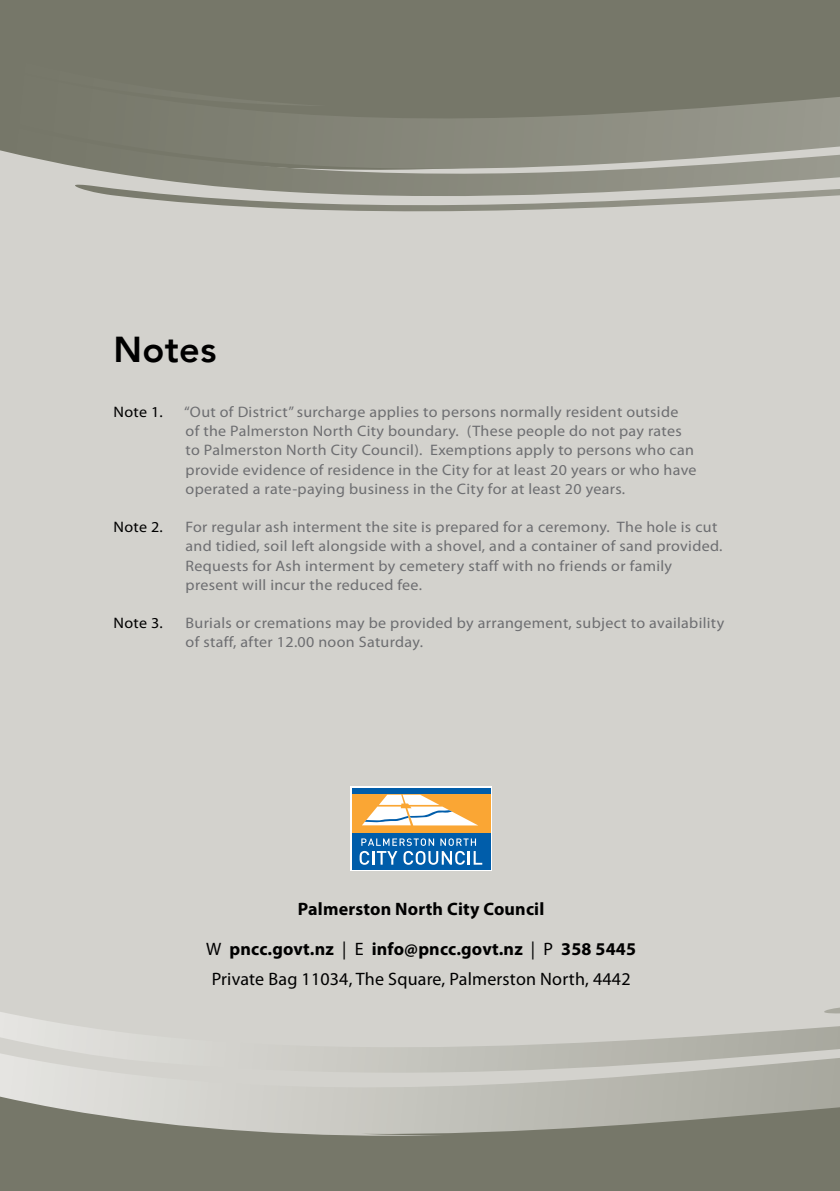
<style>
.page{position:relative;width:840px;height:1191px;background:#fff}
.page>*{position:absolute;margin:0;border:0;box-sizing:border-box;transform-origin:0 0}
.t1{font:800 36px "Avenir";letter-spacing:.01em;color:#000}
.t2{font:18px/30px "Myriad Pro";letter-spacing:.01em;color:#000;text-align:center}
.t3{font:700 18px "Myriad Pro";letter-spacing:.01em;color:#000}
.t4{font:15.2px/19.2px "Myriad Pro";letter-spacing:.02em;color:#6d6e71;scale:1.05 1}
.t5{font:15.2px "Myriad Pro";letter-spacing:.02em;color:#000;scale:1.05 1}
.s1{font-weight:700}
</style>
<div class="page">
<div style="left:0;top:0;width:839px;height:1191px;background:#d3d2cd"></div>
<div style="left:0;top:0;width:839px;height:56px;background:#767769"></div>
<svg style="left:0;top:56px;width:839px;height:156px;background:#8c8d81"></svg>
<div style="left:0;top:1137px;width:839px;height:54px;background:#767769"></div>
<svg style="left:0;top:1008px;width:839px;height:129px"></svg>
<svg style="left:350px;top:786px;width:142px;height:85px"></svg>
<div style="left:351px;top:788px;width:139px;height:81px;background:#005daa"></div>
<div style="left:351px;top:794px;width:139px;height:38px;background:#faa634"></div>
<svg style="left:359px;top:838px;width:123px;height:26px"></svg>
<svg style="left:362px;top:794px;width:115px;height:31px"></svg>
<h1 class="t1" style="left:113px;top:321px;width:104px">Notes</h1>
<p class="t5" style="left:113px;top:402px;width:49px">Note 1.</p>
<p class="t4" style="left:184px;top:402px;width:489px">“Out of District” surcharge applies to persons normally resident outside<br>of the Palmerston North City boundary. (These people do not pay rates to Palmerston North City Council). Exemptions apply to persons who can provide evidence of residence in the City for at least 20 years or who have operated a rate-paying business in the City for at least 20 years.</p>
<p class="t5" style="left:113px;top:518px;width:49px">Note 2.</p>
<p class="t4" style="left:185px;top:517px;width:512px">For regular ash interment the site is prepared for a ceremony. The hole is cut and tidied, soil left alongside with a shovel, and a container of sand provided.<br>Requests for Ash interment by cemetery staff with no friends or family present will incur the reduced fee.</p>
<p class="t5" style="left:113px;top:614px;width:49px">Note 3.</p>
<p class="t4" style="left:185px;top:613px;width:514px">Burials or cremations may be provided by arrangement, subject to availability of staff, after 12.00 noon Saturday.</p>
<p class="t3" style="left:298px;top:897px;width:248px">Palmerston North City Council</p>
<p class="t2" style="left:206px;top:933px;width:431px">W <span class="s1">pncc.govt.nz</span> | E <span class="s1">info@pncc.govt.nz</span> | P <span class="s1">358 5445<br></span>Private Bag 11034, The Square, Palmerston North, 4442</p>
</div>
